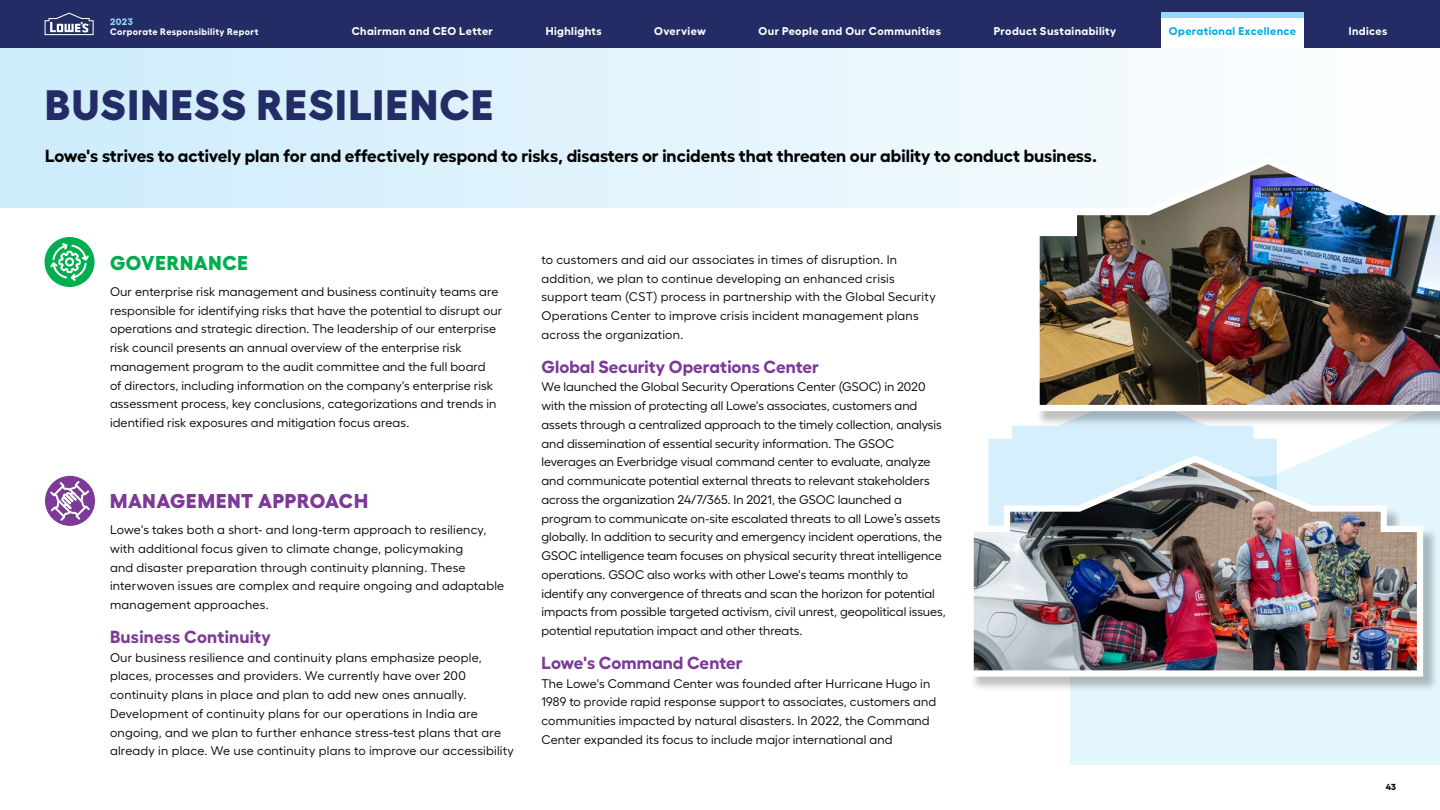
<style>
.page{position:relative;width:1440px;height:810px;background:#fff}
.page>*{position:absolute;margin:0;border:0;box-sizing:border-box;transform-origin:0 0}
.t1{font:800 42.5px "Fellix";letter-spacing:.035em;color:#232c64}
.t2{font:800 20px "Fellix";letter-spacing:.035em;color:#7c3996}
.t3{font:800 20px "Fellix";letter-spacing:.035em;color:#00ae4f}
.t4{font:700 17.5px "Fellix";color:#000}
.t5{font:700 17.5px "Fellix";letter-spacing:.005em;color:#7c3996}
.t6{font:12.5px/18.8px "Fellix";letter-spacing:.005em;color:#000}
.t7{font:700 11.25px "Fellix";letter-spacing:.035em;color:#fff}
.t8{font:700 11.25px "Fellix";letter-spacing:.035em;color:#00aae7}
.t9{font:700 9.38px "Fellix";letter-spacing:.04em;color:#fff}
.t10{font:700 9.38px "Fellix";color:#97daf8}
.t11{font:700 8.75px "Fellix";color:#000}
</style>
<div class="page">
<div style="left:0;top:24px;width:1440px;height:183px;background:linear-gradient(to right,#ccecfc,#fefefe)"></div>
<div style="left:45px;top:237px;width:50px;height:50px;background:#00ae4f;border-radius:50%"></div>
<svg style="left:49px;top:241px;width:42px;height:42px"></svg>
<div style="left:45px;top:476px;width:50px;height:50px;background:#7c3996;border-radius:50%"></div>
<svg style="left:48px;top:479px;width:44px;height:44px"></svg>
<div style="left:1070px;top:427px;width:370px;height:338px;background:#e3f5fd"></div>
<svg style="left:988px;top:425px;width:289px;height:27px;background:#d8f0fc"></svg>
<div style="left:1036px;top:160px;width:404px;height:267px;background:#000;opacity:.25"></div>
<img style="left:1030px;top:154px;width:410px;height:260px">
<div style="left:970px;top:458px;width:468px;height:234px;background:#000;opacity:.25"></div>
<img style="left:970px;top:452px;width:456px;height:228px">
<div style="left:0;top:0;width:1440px;height:48px;background:#232c64"></div>
<svg style="left:45px;top:13px;width:49px;height:22px"></svg>
<div style="left:1161px;top:13px;width:143px;height:35px;background:#fff"></div>
<div style="left:1161px;top:13px;width:143px;height:5px;background:#97daf8"></div>
<p class="t10" style="left:110px;top:14px;width:24px">2023</p>
<p class="t9" style="left:110px;top:24px;width:150px">Corporate Responsibility Report</p>
<p class="t7" style="left:352px;top:22px;width:143px">Chairman and CEO Letter</p>
<p class="t7" style="left:546px;top:22px;width:57px">Highlights</p>
<p class="t7" style="left:654px;top:22px;width:53px">Overview</p>
<p class="t7" style="left:759px;top:22px;width:184px">Our People and Our Communities</p>
<p class="t7" style="left:994px;top:22px;width:124px">Product Sustainability</p>
<p class="t8" style="left:1169px;top:22px;width:129px">Operational Excellence</p>
<p class="t7" style="left:1349px;top:22px;width:40px">Indices</p>
<h1 class="t1" style="left:45px;top:70px;width:450px">BUSINESS RESILIENCE</h1>
<h3 class="t4" style="left:45px;top:142px;width:1054px">Lowe's strives to actively plan for and effectively respond to risks, disasters or incidents that threaten our ability to conduct business.</h3>
<h2 class="t3" style="left:110px;top:246px;width:139px">GOVERNANCE</h2>
<p class="t6" style="left:110px;top:281px;width:394px">Our enterprise risk management and business continuity teams are responsible for identifying risks that have the potential to disrupt our operations and strategic direction. The leadership of our enterprise risk council presents an annual overview of the enterprise risk management program to the audit committee and the full board<br>of directors, including information on the company's enterprise risk assessment process, key conclusions, categorizations and trends in identified risk exposures and mitigation focus areas.</p>
<h2 class="t2" style="left:110px;top:485px;width:259px">MANAGEMENT APPROACH</h2>
<p class="t6" style="left:110px;top:519px;width:396px">Lowe's takes both a short- and long-term approach to resiliency, with additional focus given to climate change, policymaking<br>and disaster preparation through continuity planning. These interwoven issues are complex and require ongoing and adaptable management approaches.</p>
<h3 class="t5" style="left:110px;top:623px;width:162px">Business Continuity</h3>
<p class="t6" style="left:110px;top:647px;width:406px">Our business resilience and continuity plans emphasize people, places, processes and providers. We currently have over 200 continuity plans in place and plan to add new ones annually.<br>Development of continuity plans for our operations in India are ongoing, and we plan to further enhance stress-test plans that are already in place. We use continuity plans to improve our accessibility</p>
<p class="t6" style="left:542px;top:249px;width:396px">to customers and aid our associates in times of disruption. In addition, we plan to continue developing an enhanced crisis support team (CST) process in partnership with the Global Security Operations Center to improve crisis incident management plans across the organization.</p>
<h3 class="t5" style="left:542px;top:352px;width:279px">Global Security Operations Center</h3>
<p class="t6" style="left:542px;top:376px;width:406px">We launched the Global Security Operations Center (GSOC) in 2020 with the mission of protecting all Lowe's associates, customers and assets through a centralized approach to the timely collection, analysis and dissemination of essential security information. The GSOC leverages an Everbridge visual command center to evaluate, analyze and communicate potential external threats to relevant stakeholders across the organization 24/7/365. In 2021, the GSOC launched a program to communicate on-site escalated threats to all Lowe’s assets globally. In addition to security and emergency incident operations, the GSOC intelligence team focuses on physical security threat intelligence operations. GSOC also works with other Lowe's teams monthly to identify any convergence of threats and scan the horizon for potential impacts from possible targeted activism, civil unrest, geopolitical issues, potential reputation impact and other threats.</p>
<h3 class="t5" style="left:542px;top:649px;width:203px">Lowe's Command Center</h3>
<p class="t6" style="left:542px;top:673px;width:396px">The Lowe's Command Center was founded after Hurricane Hugo in 1989 to provide rapid response support to associates, customers and communities impacted by natural disasters. In 2022, the Command Center expanded its focus to include major international and</p>
<p class="t11" style="left:1386px;top:780px;width:12px">43</p>
</div>
